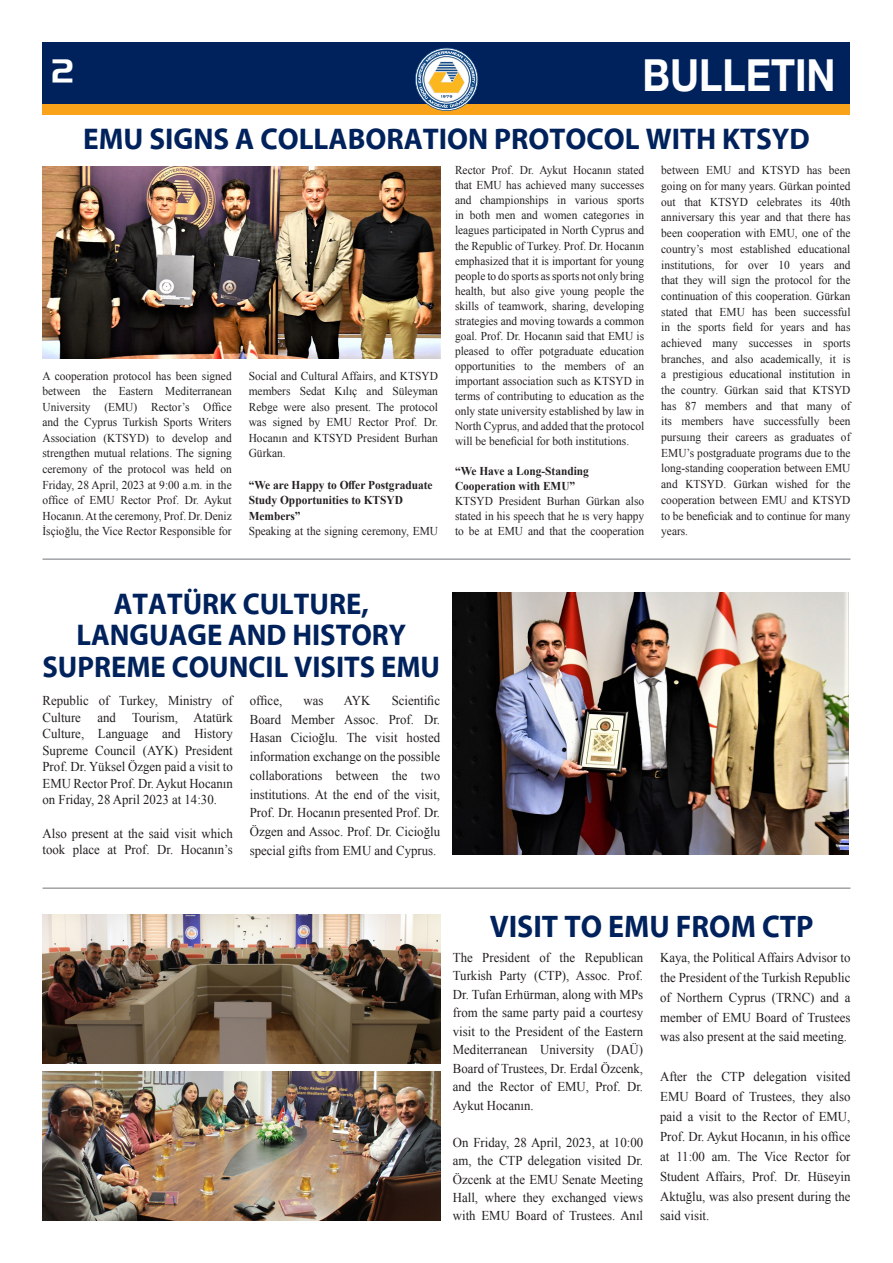
<style>
.page{position:relative;width:893px;height:1263px;background:#fff}
.page>*{position:absolute;margin:0;border:0;box-sizing:border-box;transform-origin:0 0}
.t1{font:700 44.1px "Helvetica Neue EMU";color:#fff;scale:.89 1}
.t2{font:700 31.5px "Myriad EMU";color:#00225c;scale:.95 1}
.t3{font:31.5px "Handel EMU";color:#fff}
.t4{font:700 30.15px/31.5px "Myriad EMU";color:#00225c;text-align:center;scale:.95 1}
.t5{font:700 30.15px "Myriad EMU";color:#00225c}
.t6{font:13.5px/18.5px "Times New Roman";color:#231f20;text-align:justify;scale:.95 1}
.t7{font:12px/15.8px "Times New Roman";color:#231f20;text-align:justify;scale:.95 1}
.t8{font:700 12px/15.6px "Times New Roman";color:#231f20;scale:.95 1}
</style>
<div class="page">
<div style="left:43px;top:43px;width:807px;height:72px;background:#f9a31b"></div>
<div style="left:43px;top:43px;width:807px;height:61px;background:#00225c"></div>
<svg style="left:415px;top:48px;width:63px;height:63px"></svg>
<img style="left:43px;top:166px;width:397px;height:193px">
<img style="left:43px;top:914px;width:397px;height:149px">
<img style="left:453px;top:592px;width:395px;height:263px">
<img style="left:43px;top:1072px;width:397px;height:148px">
<hr style="left:43px;top:558px;width:807px;height:2px;background:#939598">
<hr style="left:43px;top:887px;width:807px;height:2px;background:#939598">
<p class="t3" style="left:52px;top:52px;width:23px">2</p>
<p class="t1" style="left:643px;top:48px;width:218px">BULLETIN</p>
<p class="t5" style="left:83px;top:122px;width:728px">EMU SIGNS A COLLABORATION PROTOCOL WITH KTSYD</p>
<p class="t7" style="left:43px;top:368px;width:201px">A cooperation protocol has been signed between the Eastern Mediterranean University (EMU) Rector’s Office and the Cyprus Turkish Sports Writers Association (KTSYD) to develop and strengthen mutual relations. The signing ceremony of the protocol was held on Friday, 28 April, 2023 at 9:00 a.m. in the office of EMU Rector Prof. Dr. Aykut Hocanın. At the ceremony, Prof. Dr. Deniz İsçioğlu, the Vice Rector Responsible for</p>
<p class="t7" style="left:249px;top:368px;width:201px">Social and Cultural Affairs, and KTSYD members Sedat Kılıç and Süleyman Rebge were also present. The protocol was signed by EMU Rector Prof. Dr.<br>Hocanın and KTSYD President Burhan Gürkan.</p>
<p class="t8" style="left:249px;top:476px;width:195px">“We are Happy to Offer Postgraduate<br>Study Opportunities to KTSYD<br>Members”</p>
<p class="t7" style="left:249px;top:523px;width:201px">Speaking at the signing ceremony, EMU</p>
<p class="t7" style="left:455px;top:163px;width:201px;line-height:15px">Rector Prof. Dr. Aykut Hocanın stated that EMU has achieved many successes and championships in various sports in both men and women categorıes in leagues participated in North Cyprus and the Republic of Turkey. Prof. Dr. Hocanın emphasized that it is important for young people to do sports as sports not only bring health, but also give young people the skills of teamwork, sharing, developing strategies and moving towards a common goal. Prof. Dr. Hocanın said that EMU is pleased to offer potgraduate education opportunities to the members of an important association such as KTSYD in terms of contributing to education as the only state university established by law in North Cyprus, and added that the protocol will be beneficial for both institutions.</p>
<p class="t8" style="left:455px;top:463px;width:143px;line-height:15px">“We Have a Long-Standing<br>Cooperation with EMU”</p>
<p class="t7" style="left:455px;top:493px;width:201px;line-height:15px">KTSYD President Burhan Gürkan also stated in his speech that he ıs very happy to be at EMU and that the cooperation</p>
<p class="t7" style="left:661px;top:162px;width:201px">between EMU and KTSYD has been going on for many years. Gürkan pointed out that KTSYD celebrates its 40th anniversary this year and that there has been cooperation with EMU, one of the country’s most established educational institutions, for over 10 years and that they will sign the protocol for the continuation of this cooperation. Gürkan stated that EMU has been successful in the sports field for years and has achieved many successes in sports branches, and also academically, it is a prestigious educational institution in the country. Gürkan said that KTSYD has 87 members and that many of its members have successfully been pursuıng their careers as graduates of EMU’s postgraduate programs due to the long-standing cooperation between EMU and KTSYD. Gürkan wished for the cooperation between EMU and KTSYD to be beneficiak and to continue for many years.</p>
<p class="t4" style="left:43px;top:589px;width:420px">ATATÜRK CULTURE,<br>LANGUAGE AND HISTORY<br>SUPREME COUNCIL VISITS EMU</p>
<p class="t6" style="left:43px;top:692px;width:202px;line-height:16.5px">Republic of Turkey, Ministry of Culture and Tourism, Atatürk Culture, Language and History Supreme Council (AYK) President Prof. Dr. Yüksel Özgen paid a visit to EMU Rector Prof. Dr. Aykut Hocanın on Friday, 28 April 2023 at 14:30.</p>
<p class="t6" style="left:43px;top:825px;width:202px;line-height:16.5px">Also present at the said visit which took place at Prof. Dr. Hocanın’s</p>
<p class="t6" style="left:250px;top:691px;width:202px;text-indent:142px">Scientific Board Member Assoc. Prof. Dr.<br>Hasan Cicioğlu. The visit hosted information exchange on the possible collaborations between the two institutions. At the end of the visit, Prof. Dr. Hocanın presented Prof. Dr.<br>Özgen and Assoc. Prof. Dr. Cicioğlu special gifts from EMU and Cyprus.</p>
<p class="t6" style="left:250px;top:691px;width:36px">office,</p>
<p class="t6" style="left:303px;top:691px;width:22px">was</p>
<p class="t6" style="left:344px;top:691px;width:30px">AYK</p>
<p class="t2" style="left:490px;top:909px;width:342px">VISIT TO EMU FROM CTP</p>
<p class="t6" style="left:453px;top:948px;width:202px">The President of the Republican Turkish Party (CTP), Assoc. Prof.<br>Dr. Tufan Erhürman, along with MPs from the same party paid a courtesy visit to the President of the Eastern Mediterranean University (DAÜ)<br>Board of Trustees, Dr. Erdal Özcenk, and the Rector of EMU, Prof. Dr.<br>Aykut Hocanın.</p>
<p class="t6" style="left:453px;top:1132px;width:202px">On Friday, 28 April, 2023, at 10:00 am, the CTP delegation visited Dr.<br>Özcenk at the EMU Senate Meeting Hall, where they exchanged views with EMU Board of Trustees. Anıl</p>
<p class="t6" style="left:660px;top:947px;width:202px;line-height:20px">Kaya, the Political Affairs Advisor to the President of the Turkish Republic of Northern Cyprus (TRNC) and a member of EMU Board of Trustees was also present at the said meeting.</p>
<p class="t6" style="left:660px;top:1066px;width:202px;line-height:20px">After the CTP delegation visited EMU Board of Trustees, they also paid a visit to the Rector of EMU, Prof. Dr. Aykut Hocanın, in his office at 11:00 am. The Vice Rector for Student Affairs, Prof. Dr. Hüseyin Aktuğlu, was also present during the said visit.</p>
</div>
